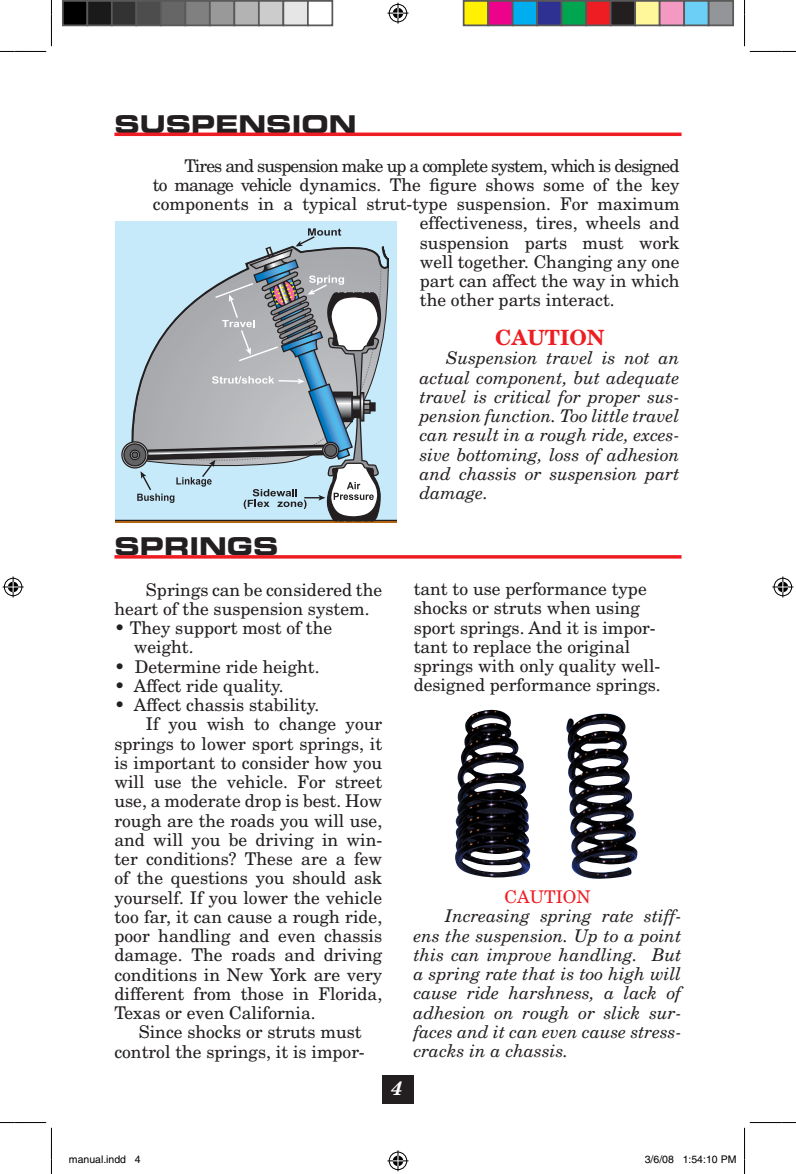
<style>
.page{position:relative;width:796px;height:1174px;background:#fff}
.page>*{position:absolute;margin:0;border:0;box-sizing:border-box;transform-origin:0 0}
.t1{font:24.5px "Eurostile Bold Extended Two";color:#231f20}
.t2{font:700 21px "New Century Schlbk";color:#ee1d23}
.t3{font:italic 700 19.25px "New Century Schlbk";color:#fff}
.t4{font:17.5px/19.2px "New Century Schlbk";color:#231f20}
.t5{font:italic 17.5px/19.2px "New Century Schlbk";color:#231f20;text-align:justify}
.t6{font:17.5px "New Century Schlbk";letter-spacing:-.05em;color:#231f20}
.t7{font:17.5px "New Century Schlbk";color:#ee1d23}
.t8{font:10.5px "Helvetica";color:#000}
</style>
<div class="page">
<div style="left:382px;top:1075px;width:32px;height:28px;background:#231f20"></div>
<svg style="left:114px;top:555px;width:567px;height:4px;background:#f0383d"></svg>
<img style="left:455px;top:709px;width:183px;height:170px">
<hr style="left:114px;top:133px;width:567px;height:3px;background:#ee1d23">
<div style="left:116px;top:221px;width:280px;height:7px;background:#c6eafa"></div>
<svg style="left:116px;top:228px;width:280px;height:295px;background:#a8b9c2"></svg>
<svg style="left:0;top:51px;width:15px;height:1px"></svg>
<svg style="left:781px;top:51px;width:15px;height:1px"></svg>
<svg style="left:0;top:1122px;width:15px;height:1px"></svg>
<svg style="left:781px;top:1122px;width:15px;height:1px"></svg>
<svg style="left:51px;top:0;width:1px;height:15px"></svg>
<svg style="left:51px;top:1159px;width:1px;height:15px"></svg>
<svg style="left:744px;top:0;width:1px;height:15px"></svg>
<svg style="left:744px;top:1159px;width:1px;height:15px"></svg>
<hr style="left:15px;top:51px;width:31px;height:1px;background:#000">
<hr style="left:750px;top:51px;width:31px;height:1px;background:#000">
<hr style="left:15px;top:1122px;width:31px;height:1px;background:#000">
<hr style="left:750px;top:1122px;width:31px;height:1px;background:#000">
<hr style="left:51px;top:15px;width:1px;height:31px;background:#000">
<hr style="left:51px;top:1128px;width:1px;height:31px;background:#000">
<hr style="left:744px;top:15px;width:1px;height:31px;background:#000">
<hr style="left:744px;top:1128px;width:1px;height:31px;background:#000">
<svg style="left:387px;top:3px;width:21px;height:21px"></svg>
<svg style="left:387px;top:1150px;width:21px;height:21px"></svg>
<svg style="left:3px;top:576px;width:21px;height:21px"></svg>
<svg style="left:772px;top:576px;width:21px;height:21px"></svg>
<div style="left:63px;top:1px;width:24px;height:24px;background:#000"></div>
<div style="left:62px;top:0;width:26px;height:26px;border:2px solid #595959"></div>
<div style="left:87px;top:1px;width:25px;height:24px;background:#1a1a1a"></div>
<div style="left:86px;top:0;width:27px;height:26px;border:2px solid #595959"></div>
<div style="left:112px;top:1px;width:24px;height:24px;background:#333"></div>
<div style="left:111px;top:0;width:26px;height:26px;border:2px solid #595959"></div>
<div style="left:136px;top:1px;width:25px;height:24px;background:#4d4d4d"></div>
<div style="left:135px;top:0;width:27px;height:26px;border:2px solid #595959"></div>
<div style="left:161px;top:1px;width:24px;height:24px;background:#666"></div>
<div style="left:160px;top:0;width:26px;height:26px;border:2px solid #595959"></div>
<div style="left:185px;top:1px;width:25px;height:24px;background:#808080"></div>
<div style="left:184px;top:0;width:27px;height:26px;border:2px solid #595959"></div>
<div style="left:210px;top:1px;width:24px;height:24px;background:#999"></div>
<div style="left:209px;top:0;width:26px;height:26px;border:2px solid #595959"></div>
<div style="left:234px;top:1px;width:25px;height:24px;background:#b3b3b3"></div>
<div style="left:233px;top:0;width:27px;height:26px;border:2px solid #595959"></div>
<div style="left:259px;top:1px;width:24px;height:24px;background:#ccc"></div>
<div style="left:258px;top:0;width:26px;height:26px;border:2px solid #595959"></div>
<div style="left:283px;top:1px;width:25px;height:24px;background:#e6e6e6"></div>
<div style="left:282px;top:0;width:27px;height:26px;border:2px solid #595959"></div>
<div style="left:307px;top:0;width:26px;height:26px;border:2px solid #595959"></div>
<div style="left:464px;top:1px;width:24px;height:24px;background:#fff101"></div>
<div style="left:463px;top:0;width:26px;height:26px;border:2px solid #595959"></div>
<div style="left:488px;top:1px;width:25px;height:24px;background:#ed028c"></div>
<div style="left:487px;top:0;width:26px;height:26px;border:2px solid #595959"></div>
<div style="left:513px;top:1px;width:24px;height:24px;background:#00aeef"></div>
<div style="left:512px;top:0;width:26px;height:26px;border:2px solid #595959"></div>
<div style="left:537px;top:1px;width:25px;height:24px;background:#2e3092"></div>
<div style="left:536px;top:0;width:26px;height:26px;border:2px solid #595959"></div>
<div style="left:562px;top:1px;width:24px;height:24px;background:#00a54f"></div>
<div style="left:561px;top:0;width:26px;height:26px;border:2px solid #595959"></div>
<div style="left:586px;top:1px;width:25px;height:24px;background:#ee1d23"></div>
<div style="left:585px;top:0;width:26px;height:26px;border:2px solid #595959"></div>
<div style="left:611px;top:1px;width:24px;height:24px;background:#231f20"></div>
<div style="left:610px;top:0;width:26px;height:26px;border:2px solid #595959"></div>
<div style="left:635px;top:1px;width:25px;height:24px;background:#fff79a"></div>
<div style="left:634px;top:0;width:26px;height:26px;border:2px solid #595959"></div>
<div style="left:660px;top:1px;width:24px;height:24px;background:#f499c2"></div>
<div style="left:659px;top:0;width:26px;height:26px;border:2px solid #595959"></div>
<div style="left:684px;top:1px;width:25px;height:24px;background:#6bcff6"></div>
<div style="left:683px;top:0;width:26px;height:26px;border:2px solid #595959"></div>
<div style="left:709px;top:1px;width:24px;height:24px;background:#939598"></div>
<div style="left:708px;top:0;width:26px;height:26px;border:2px solid #595959"></div>
<h1 class="t1" style="left:114px;top:107px;width:243px">SUSPENSION</h1>
<p class="t6" style="left:184px;top:155px;width:497px">Tires and suspension make up a complete system, which is designed</p>
<p class="t4" style="left:153px;top:175px;width:528px">to manage vehicle dynamics. The figure shows some of the key</p>
<p class="t4" style="left:153px;top:194px;width:528px">components in a typical strut-type suspension. For maximum</p>
<p class="t4" style="left:420px;top:213px;width:261px">effectiveness, tires, wheels and</p>
<p class="t4" style="left:420px;top:232px;width:261px">suspension parts must work</p>
<p class="t4" style="left:420px;top:252px;width:261px">well together. Changing any one</p>
<p class="t4" style="left:420px;top:271px;width:261px">part can affect the way in which</p>
<p class="t4" style="left:420px;top:290px;width:196px">the other parts interact.</p>
<p class="t2" style="left:495px;top:324px;width:111px">CAUTION</p>
<p class="t5" style="left:420px;top:348px;width:261px;text-indent:26px">Suspension travel is not an actual component, but adequate travel is critical for proper sus&shy;pension function. Too little travel can result in a rough ride, exces&shy;sive bottoming, loss of adhesion and chassis or suspension part damage.</p>
<h1 class="t1" style="left:114px;top:529px;width:165px">SPRINGS</h1>
<p class="t4" style="left:114px;top:579px;width:269px;text-indent:32px">Springs can be considered the heart of the suspension system.</p>
<p class="t4" style="left:134px;top:618px;width:200px;text-indent:-19px">• They support most of the weight.</p>
<p class="t4" style="left:114px;top:656px;width:207px">• Determine ride height.</p>
<p class="t4" style="left:114px;top:675px;width:171px">• Affect ride quality.</p>
<p class="t4" style="left:114px;top:695px;width:206px">• Affect chassis stability.</p>
<p class="t4" style="left:146px;top:714px;width:238px">If you wish to change your</p>
<p class="t4" style="left:114px;top:733px;width:269px">springs to lower sport springs, it</p>
<p class="t4" style="left:114px;top:752px;width:269px">is important to consider how you</p>
<p class="t4" style="left:114px;top:772px;width:269px">will use the vehicle. For street</p>
<p class="t4" style="left:114px;top:791px;width:269px">use, a moderate drop is best. How</p>
<p class="t4" style="left:114px;top:810px;width:269px">rough are the roads you will use,</p>
<p class="t4" style="left:114px;top:829px;width:269px">and will you be driving in win-</p>
<p class="t4" style="left:114px;top:849px;width:269px">ter conditions? These are a few</p>
<p class="t4" style="left:114px;top:868px;width:269px">of the questions you should ask</p>
<p class="t4" style="left:114px;top:887px;width:269px">yourself. If you lower the vehicle</p>
<p class="t4" style="left:114px;top:906px;width:269px">too far, it can cause a rough ride,</p>
<p class="t4" style="left:114px;top:926px;width:269px">poor handling and even chassis</p>
<p class="t4" style="left:114px;top:945px;width:269px">damage. The roads and driving</p>
<p class="t4" style="left:114px;top:964px;width:269px">conditions in New York are very</p>
<p class="t4" style="left:114px;top:983px;width:269px">different from those in Florida,</p>
<p class="t4" style="left:114px;top:1003px;width:203px">Texas or even California.</p>
<p class="t4" style="left:139px;top:1022px;width:224px">Since shocks or struts must</p>
<p class="t4" style="left:114px;top:1041px;width:252px">control the springs, it is impor-</p>
<p class="t3" style="left:391px;top:1076px;width:13px">4</p>
<p class="t4" style="left:414px;top:579px;width:248px">tant to use performance type shocks or struts when using sport springs. And it is impor&shy;tant to replace the original springs with only quality well&shy;designed performance springs.</p>
<p class="t7" style="left:504px;top:886px;width:88px">CAUTION</p>
<p class="t5" style="left:414px;top:906px;width:269px;text-indent:32px">Increasing spring rate stiff&shy;ens the suspension. Up to a point this can improve handling. But a spring rate that is too high will cause ride harshness, a lack of adhesion on rough or slick sur&shy;faces and it can even cause stress&shy;cracks in a chassis.</p>
<p class="t8" style="left:69px;top:1154px;width:73px">manual.indd 4</p>
<p class="t8" style="left:645px;top:1154px;width:93px">3/6/08 1:54:10 PM</p>
</div>
